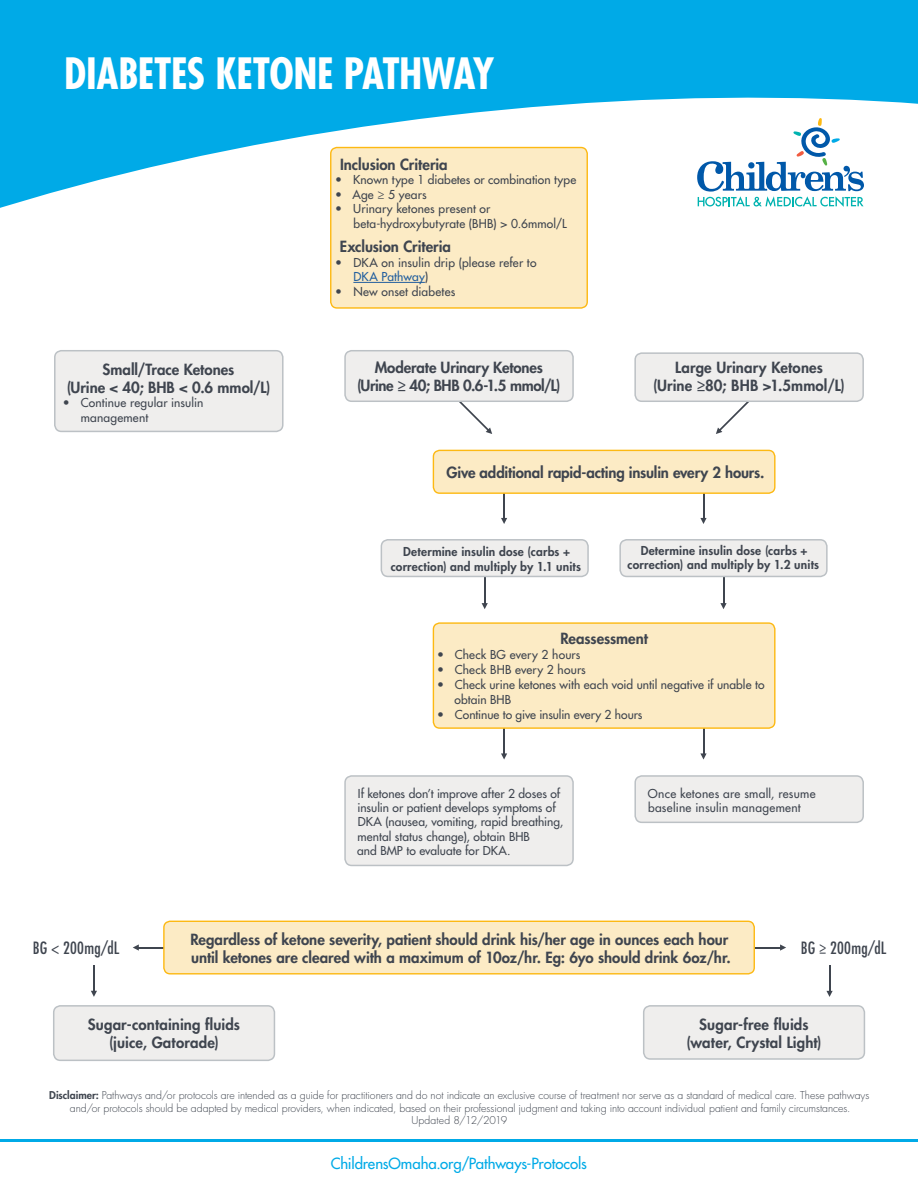
<style>
.page{position:relative;width:918px;height:1188px;background:#fff}
.page>*{position:absolute;margin:0;border:0;box-sizing:border-box;transform-origin:0 0}
.t1{font:700 condensed 42px "Futura Std";letter-spacing:-.01em;color:#fff}
.t2{font:condensed 16.5px "Futura Std";letter-spacing:.015em;color:#3f454f}
.t3{font:800 15px/18px "Futura Std";color:#3f454f;text-align:center}
.t4{font:500 15px "Futura Std";letter-spacing:-.005em;color:#00aae7}
.t5{font:500 12px/14.4px "Futura Std";letter-spacing:.01em;color:#3f454f}
.t6{font:800 12px/14.4px "Futura Std";letter-spacing:.015em;color:#3f454f;text-align:center}
.t7{font:300 10.5px/12.6px "Futura Std";letter-spacing:-.005em;color:#3f454f;text-align:center}
.s1{color:#215e9e}
.s2{font-weight:800}
</style>
<div class="page">
<hr style="left:484px;top:577px;width:2px;height:28px;background:#3f454f">
<svg style="left:482px;top:603px;width:6px;height:6px"></svg>
<svg style="left:720px;top:577px;width:7px;height:32px"></svg>
<svg style="left:700px;top:494px;width:7px;height:30px"></svg>
<svg style="left:700px;top:729px;width:7px;height:31px"></svg>
<svg style="left:716px;top:402px;width:33px;height:32px"></svg>
<svg style="left:459px;top:402px;width:33px;height:32px"></svg>
<hr style="left:503px;top:492px;width:2px;height:28px;background:#3f454f">
<svg style="left:501px;top:518px;width:6px;height:6px"></svg>
<hr style="left:503px;top:728px;width:2px;height:27px;background:#3f454f">
<svg style="left:501px;top:753px;width:6px;height:7px"></svg>
<div style="left:0;top:0;width:918px;height:214px;background:#00aae7"></div>
<svg style="left:0;top:97px;width:918px;height:117px;fill:#fff"></svg>
<svg style="left:697px;top:118px;width:167px;height:89px;background:#cbe0ed"></svg>
<hr style="left:0;top:1139px;width:918px;height:3px;background:#00aae7">
<div style="left:433px;top:623px;width:342px;height:105px;background:#fcebc5;border-radius:6px"></div>
<div style="left:433px;top:622px;width:343px;height:107px;border:1px solid #fdb913;border-radius:6px"></div>
<div style="left:433px;top:450px;width:342px;height:43px;background:#fcebc5;border-radius:6px"></div>
<div style="left:433px;top:450px;width:343px;height:44px;border:1px solid #fdb913;border-radius:6px"></div>
<div style="left:55px;top:351px;width:228px;height:80px;background:#efeeed;border-radius:7px"></div>
<div style="left:54px;top:350px;width:230px;height:82px;border:2px solid #bcc1c5;border-radius:7px"></div>
<div style="left:331px;top:148px;width:256px;height:160px;background:#fcebc5;border-radius:6px"></div>
<div style="left:330px;top:147px;width:258px;height:162px;border:1px solid #fdb913;border-radius:6px"></div>
<hr style="left:353px;top:282px;width:72px;height:1px;background:#215e9e">
<div style="left:345px;top:351px;width:228px;height:50px;background:#efeeed;border-radius:7px"></div>
<div style="left:344px;top:350px;width:230px;height:52px;border:2px solid #bcc1c5;border-radius:7px"></div>
<div style="left:635px;top:353px;width:228px;height:48px;background:#efeeed;border-radius:7px"></div>
<div style="left:634px;top:352px;width:230px;height:50px;border:2px solid #bcc1c5;border-radius:7px"></div>
<div style="left:381px;top:540px;width:207px;height:36px;background:#efeeed;border-radius:7px"></div>
<div style="left:381px;top:539px;width:208px;height:38px;border:2px solid #bcc1c5;border-radius:7px"></div>
<div style="left:620px;top:540px;width:207px;height:36px;background:#efeeed;border-radius:7px"></div>
<div style="left:619px;top:539px;width:209px;height:38px;border:2px solid #bcc1c5;border-radius:7px"></div>
<svg style="left:133px;top:944px;width:30px;height:7px"></svg>
<svg style="left:755px;top:944px;width:31px;height:7px"></svg>
<div style="left:644px;top:1006px;width:220px;height:53px;background:#efeeed;border-radius:7px"></div>
<div style="left:643px;top:1005px;width:222px;height:55px;border:2px solid #bcc1c5;border-radius:7px"></div>
<div style="left:54px;top:1006px;width:220px;height:54px;background:#efeeed;border-radius:7px"></div>
<div style="left:53px;top:1005px;width:222px;height:56px;border:2px solid #bcc1c5;border-radius:7px"></div>
<div style="left:164px;top:921px;width:590px;height:53px;background:#fcebc5;border-radius:6px"></div>
<div style="left:163px;top:921px;width:592px;height:54px;border:1px solid #fdb913;border-radius:6px"></div>
<hr style="left:93px;top:965px;width:2px;height:28px;background:#3f454f">
<svg style="left:91px;top:991px;width:6px;height:6px"></svg>
<svg style="left:826px;top:965px;width:7px;height:32px"></svg>
<div style="left:345px;top:776px;width:228px;height:89px;background:#efeeed;border-radius:7px"></div>
<div style="left:344px;top:775px;width:230px;height:91px;border:2px solid #bcc1c5;border-radius:7px"></div>
<div style="left:635px;top:776px;width:228px;height:46px;background:#efeeed;border-radius:7px"></div>
<div style="left:634px;top:775px;width:230px;height:48px;border:2px solid #bcc1c5;border-radius:7px"></div>
<h1 class="t1" style="left:64px;top:47px;width:431px">DIABETES KETONE PATHWAY</h1>
<p class="t3" style="left:67px;top:360px;width:205px">Small/Trace Ketones<br>(Urine &lt; 40; BHB &lt; 0.6 mmol/L)</p>
<p class="t5" style="left:81px;top:396px;width:124px;text-indent:-18px">• Continue regular insulin management</p>
<p class="t3" style="left:340px;top:156px;width:109px">Inclusion Criteria</p>
<p class="t5" style="left:335px;top:173px;width:242px">• Known type 1 diabetes or combination type</p>
<p class="t5" style="left:335px;top:187px;width:93px">• Age ≥ 5 years</p>
<p class="t5" style="left:354px;top:202px;width:215px;text-indent:-18px">• Urinary ketones present or beta‑hydroxybutyrate (BHB) &gt; 0.6mmol/L</p>
<p class="t3" style="left:340px;top:238px;width:113px">Exclusion Criteria</p>
<p class="t5" style="left:353px;top:255px;width:185px;text-indent:-18px">• DKA on insulin drip (please refer to<br><span class="s1">DKA Pathway</span>)</p>
<p class="t5" style="left:335px;top:284px;width:122px">• New onset diabetes</p>
<p class="t3" style="left:357px;top:359px;width:205px">Moderate Urinary Ketones (Urine ≥ 40; BHB 0.6-1.5 mmol/L)</p>
<p class="t3" style="left:653px;top:359px;width:193px">Large Urinary Ketones<br>(Urine ≥80; BHB &gt;1.5mmol/L)</p>
<p class="t3" style="left:446px;top:463px;width:319px">Give additional rapid-acting insulin every 2 hours.</p>
<p class="t6" style="left:391px;top:545px;width:192px">Determine insulin dose (carbs + correction) and multiply by 1.1 units</p>
<p class="t6" style="left:627px;top:543px;width:193px">Determine insulin dose (carbs + correction) and multiply by 1.2 units</p>
<p class="t3" style="left:560px;top:629px;width:89px">Reassessment</p>
<p class="t5" style="left:437px;top:647px;width:145px">• Check BG every 2 hours</p>
<p class="t5" style="left:437px;top:662px;width:150px">• Check BHB every 2 hours</p>
<p class="t5" style="left:455px;top:677px;width:311px;line-height:15px;text-indent:-18px">• Check urine ketones with each void until negative if unable to obtain BHB</p>
<p class="t5" style="left:437px;top:707px;width:207px">• Continue to give insulin every 2 hours</p>
<p class="t5" style="left:357px;top:786px;width:208px">If ketones don’t improve after 2 doses of insulin or patient develops symptoms of DKA (nausea, vomiting, rapid breathing, mental status change), obtain BHB<br>and BMP to evaluate for DKA.</p>
<p class="t5" style="left:648px;top:786px;width:169px">Once ketones are small, resume baseline insulin management</p>
<p class="t3" style="left:190px;top:930px;width:542px;text-align:left">Regardless of ketone severity, patient should drink his/her age in ounces each hour until ketones are cleared with a maximum of 10oz/hr. Eg: 6yo should drink 6oz/hr.</p>
<h2 class="t2" style="left:33px;top:938px;width:88px">BG &lt; 200mg/dL</h2>
<h2 class="t2" style="left:801px;top:938px;width:87px">BG ≥ 200mg/dL</h2>
<p class="t3" style="left:88px;top:1015px;width:154px">Sugar-containing fluids (juice, Gatorade)</p>
<p class="t3" style="left:686px;top:1015px;width:137px">Sugar-free fluids (water, Crystal Light)</p>
<p class="t7" style="left:49px;top:1089px;width:822px"><span class="s2">Disclaimer:</span> Pathways and/or protocols are intended as a guide for practitioners and do not indicate an exclusive course of treatment nor serve as a standard of medical care. These pathways and/or protocols should be adapted by medical providers, when indicated, based on their professional judgment and taking into account individual patient and family circumstances.<br>Updated 8/12/2019</p>
<p class="t4" style="left:331px;top:1154px;width:258px">ChildrensOmaha.org/Pathways-Protocols</p>
</div>
